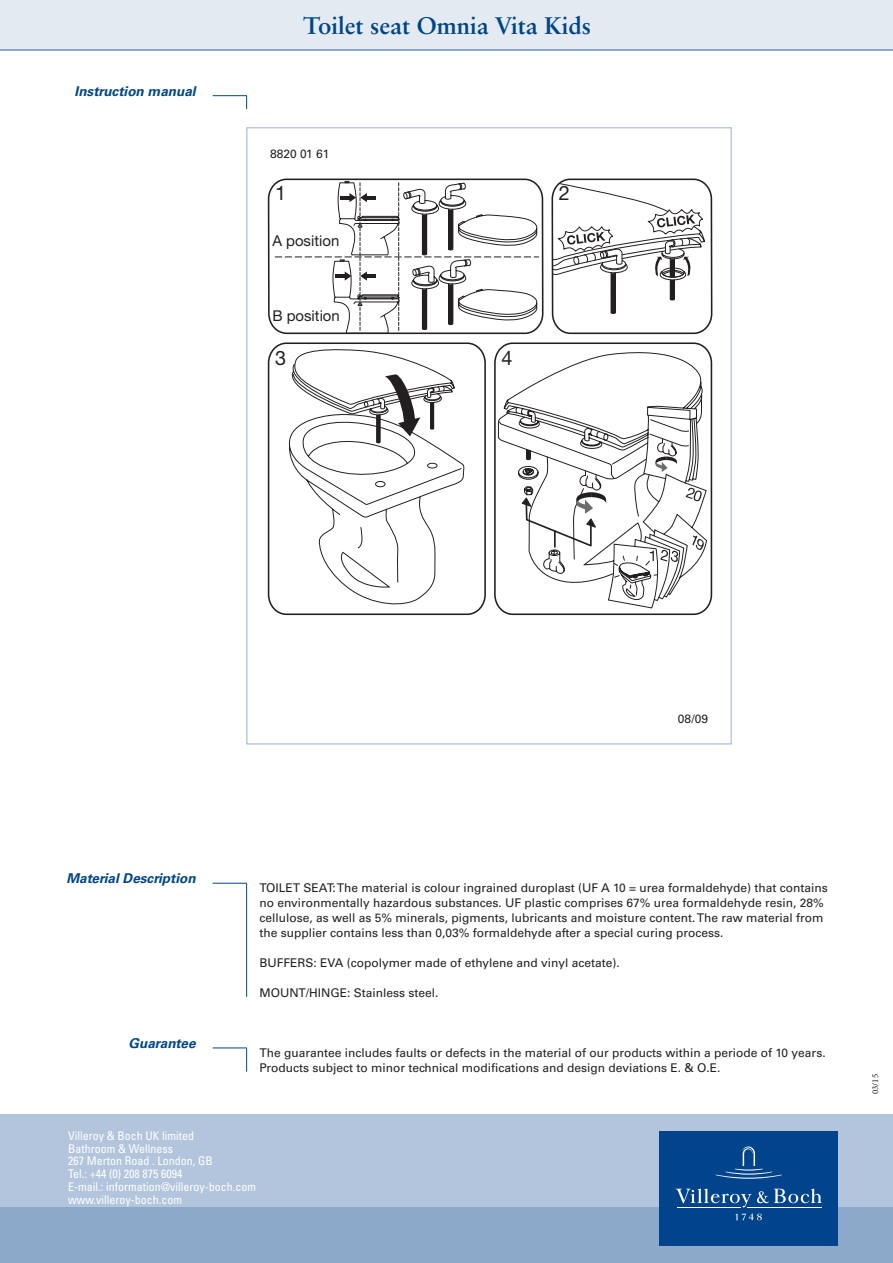
<style>
.page{position:relative;width:893px;height:1263px;background:#fff}
.page>*{position:absolute;margin:0;border:0;box-sizing:border-box;transform-origin:0 0}
.t1{font:700 24px "Sabon LT Std";color:#004684}
.t2{font:19.95px "Helvetica Neue";color:#231f20}
.t3{font:15px "Helvetica Neue";color:#231f20}
.t4{font:italic 700 13.5px "Univers LT Std";color:#004684}
.t5{font:12px/15px "Univers LT Std";color:#231f20}
.t6{font:condensed 12px/12.8px "Univers LT Std";color:#fff}
.t7{font:9px "Minion Pro";color:#231f20}
</style>
<div class="page">
<div style="left:0;top:0;width:893px;height:51px;background:#e4eaf2"></div>
<hr style="left:213px;top:95px;width:34px;height:1px;background:#004684">
<svg style="left:246px;top:96px;width:1px;height:13px"></svg>
<div style="left:0;top:1114px;width:893px;height:149px;background:#b3c5dc"></div>
<div style="left:0;top:1208px;width:893px;height:55px;background:#8ca9c9"></div>
<div style="left:659px;top:1131px;width:179px;height:115px;background:#01448c"></div>
<svg style="left:716px;top:1146px;width:66px;height:33px"></svg>
<svg style="left:735px;top:1213px;width:27px;height:7px"></svg>
<hr style="left:677px;top:1207px;width:63px;height:1px;background:#fff">
<hr style="left:747px;top:1207px;width:75px;height:1px;background:#fff">
<svg style="left:676px;top:1188px;width:146px;height:19px"></svg>
<hr style="left:0;top:49px;width:893px;height:2px;background:#8ca9c9">
<hr style="left:213px;top:883px;width:34px;height:1px;background:#004684">
<hr style="left:213px;top:1047px;width:34px;height:1px;background:#004684">
<hr style="left:246px;top:883px;width:1px;height:114px;background:#004684">
<svg style="left:246px;top:1048px;width:1px;height:23px"></svg>
<svg style="left:267px;top:342px;width:219px;height:274px"></svg>
<svg style="left:494px;top:342px;width:218px;height:274px"></svg>
<svg style="left:285px;top:347px;width:180px;height:262px"></svg>
<svg style="left:499px;top:346px;width:205px;height:65px"></svg>
<svg style="left:497px;top:411px;width:210px;height:198px"></svg>
<svg style="left:267px;top:178px;width:445px;height:157px"></svg>
<p class="t4" style="left:75px;top:83px;width:122px">Instruction manual</p>
<h1 class="t1" style="left:303px;top:11px;width:290px">Toilet seat Omnia Vita Kids</h1>
<p class="t5" style="left:270px;top:146px;width:61px">8820 01 61</p>
<h2 class="t2" style="left:275px;top:181px;width:13px">1</h2>
<p class="t3" style="left:272px;top:231px;width:68px">A position</p>
<p class="t3" style="left:272px;top:307px;width:69px">B position</p>
<h2 class="t2" style="left:275px;top:346px;width:13px">3</h2>
<h2 class="t2" style="left:501px;top:346px;width:13px">4</h2>
<h2 class="t2" style="left:559px;top:181px;width:13px">2</h2>
<p class="t5" style="left:678px;top:711px;width:32px">08/09</p>
<p class="t4" style="left:66px;top:870px;width:131px">Material Description</p>
<p class="t4" style="left:129px;top:1035px;width:68px">Guarantee</p>
<p class="t5" style="left:259px;top:880px;width:570px">TOILET SEAT: The material is colour ingrained duroplast (UF A 10 = urea formaldehyde) that contains no environmentally hazardous substances. UF plastic comprises 67% urea formaldehyde resin, 28% cellulose, as well as 5% minerals, pigments, lubricants and moisture content. The raw material from the supplier contains less than 0,03% formaldehyde after a special curing process.</p>
<p class="t5" style="left:259px;top:955px;width:362px">BUFFERS: EVA (copolymer made of ethylene and vinyl acetate).</p>
<p class="t5" style="left:259px;top:985px;width:181px">MOUNT/HINGE: Stainless steel.</p>
<p class="t5" style="left:259px;top:1045px;width:568px">The guarantee includes faults or defects in the material of our products within a periode of 10 years.<br>Products subject to minor technical modifications and design deviations E. &amp; O.E.</p>
<p class="t6" style="left:68px;top:1129px;width:190px">Villeroy &amp; Boch UK limited<br>Bathroom &amp; Wellness<br>267 Merton Road . London, GB<br>Tel.: +44 (0) 208 875 6094<br>E-mail.: information@villeroy-boch.com www.villeroy-boch.com</p>
<p class="t7" style="left:869px;top:1094px;width:22px;rotate:-90deg">03/15</p>
</div>
